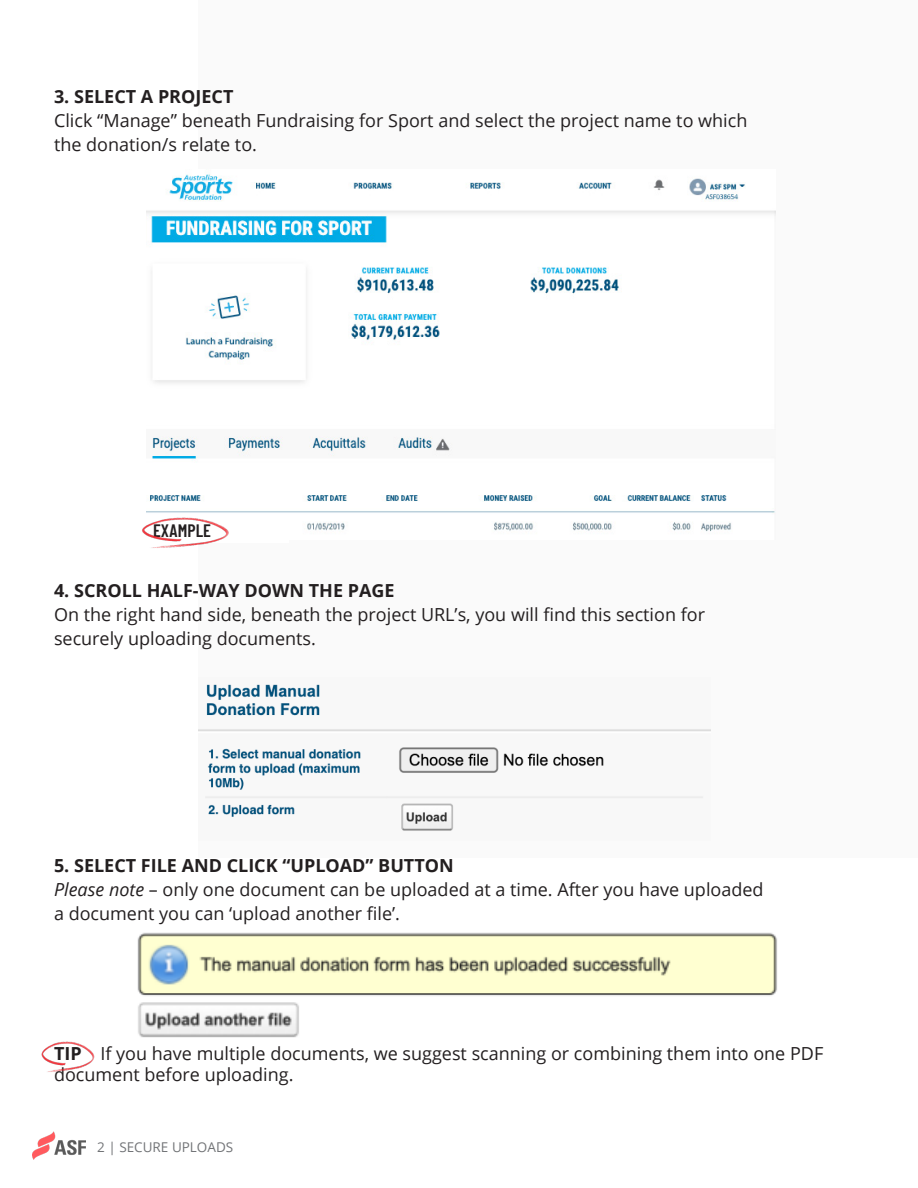
<style>
.page{position:relative;width:918px;height:1188px;background:#fff}
.page>*{position:absolute;margin:0;border:0;box-sizing:border-box;transform-origin:0 0}
.t1{font:18px/21.6px "Open Sans";color:#231f20}
.t2{font:700 18px "Open Sans";color:#231f20}
.t3{font:600 18px "Barlow Condensed";color:#231f20}
.t4{font:13.5px "Open Sans";color:#727477}
.s1{font-style:italic}
.s2{font-weight:700}
</style>
<div class="page">
<div style="left:198px;top:0;width:720px;height:858px;background:#fafafa"></div>
<img style="left:146px;top:174px;width:629px;height:357px">
<div style="left:141px;top:521px;width:148px;height:22px;background:#fff"></div>
<img style="left:142px;top:517px;width:87px;height:31px">
<img style="left:198px;top:684px;width:513px;height:147px">
<img style="left:137px;top:932px;width:640px;height:106px">
<img style="left:41px;top:1041px;width:53px;height:31px">
<img style="left:33px;top:1131px;width:52px;height:29px">
<p class="t2" style="left:54px;top:84px;width:181px">3. SELECT A PROJECT</p>
<p class="t1" style="left:54px;top:110px;width:695px">Click “Manage” beneath Fundraising for Sport and select the project name to which</p>
<p class="t1" style="left:54px;top:134px;width:205px">the donation/s relate to.</p>
<p class="t3" style="left:153px;top:519px;width:60px">EXAMPLE</p>
<p class="t2" style="left:54px;top:578px;width:342px">4. SCROLL HALF-WAY DOWN THE PAGE</p>
<p class="t1" style="left:54px;top:603px;width:653px">On the right hand side, beneath the project URL’s, you will find this section for</p>
<p class="t1" style="left:54px;top:627px;width:263px">securely uploading documents.</p>
<p class="t2" style="left:54px;top:852px;width:401px">5. SELECT FILE AND CLICK “UPLOAD” BUTTON</p>
<p class="t1" style="left:54px;top:878px;width:711px"><span class="s1">Please note</span> – only one document can be uploaded at a time. After you have uploaded</p>
<p class="t1" style="left:54px;top:902px;width:348px">a document you can ‘upload another file’.</p>
<p class="t1" style="left:54px;top:1042px;width:771px"><span class="s2">TIP</span> If you have multiple documents, we suggest scanning or combining them into one PDF document before uploading.</p>
<p class="t4" style="left:97px;top:1138px;width:138px">2 | SECURE UPLOADS</p>
</div>
